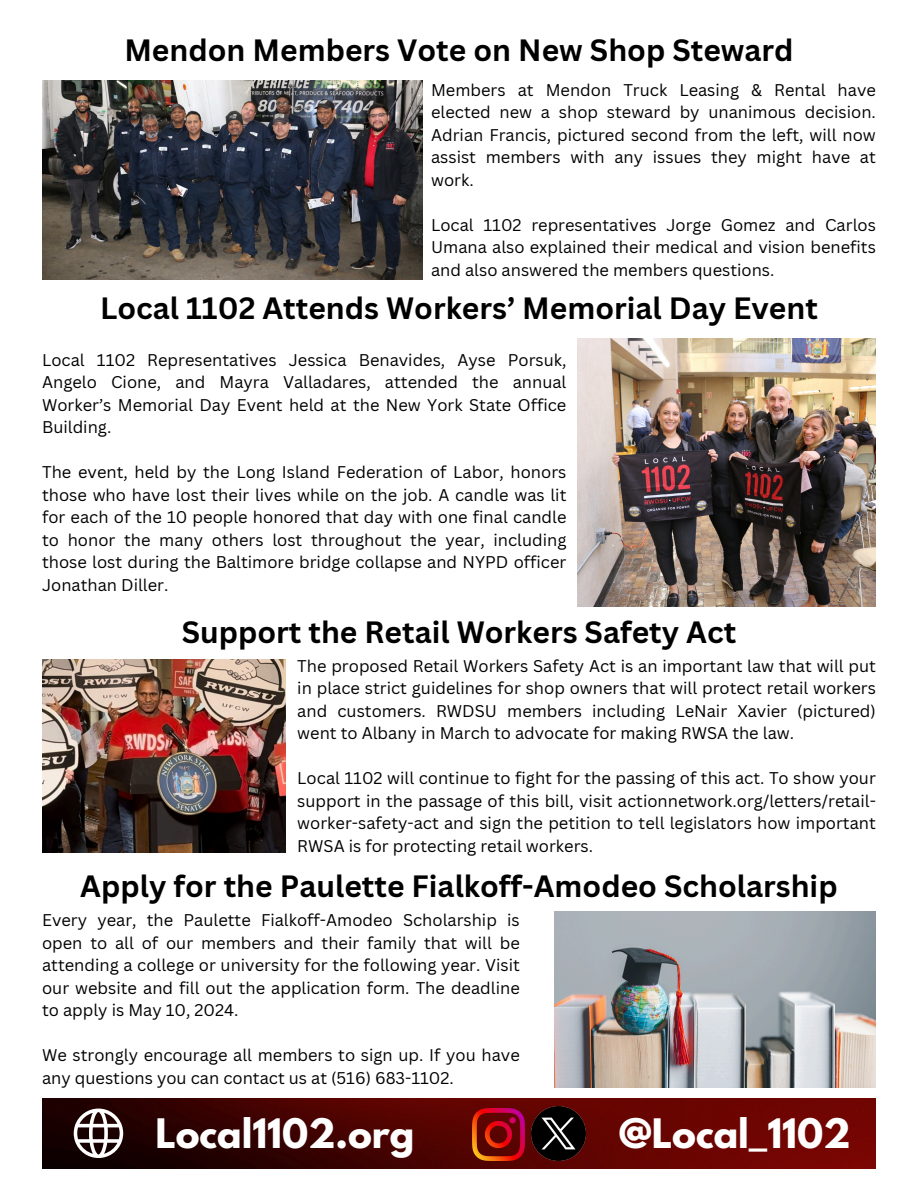
<style>
.page{position:relative;width:918px;height:1188px;background:#fff}
.page>*{position:absolute;margin:0;border:0;box-sizing:border-box;transform-origin:0 0}
.t1{font:700 36px "League Spartan";color:#fff}
.t2{font:700 30px "Canva Sans";color:#000}
.t3{font:16.5px/22.5px "Canva Sans";color:#000;text-align:justify}
</style>
<div class="page">
<img style="left:42px;top:1098px;width:834px;height:70px">
<svg style="left:74px;top:1109px;width:49px;height:49px"></svg>
<img style="left:473px;top:1109px;width:51px;height:51px">
<img style="left:532px;top:1106px;width:54px;height:54px">
<img style="left:554px;top:911px;width:322px;height:177px">
<img style="left:42px;top:659px;width:243px;height:194px">
<img style="left:578px;top:339px;width:298px;height:267px">
<img style="left:42px;top:81px;width:380px;height:199px">
<h1 class="t2" style="left:124px;top:29px;width:671px">Mendon Members Vote on New Shop Steward</h1>
<p class="t3" style="left:431px;top:78px;width:446px">Members at Mendon Truck Leasing &amp; Rental have elected new a shop steward by unanimous decision.<br>Adrian Francis, pictured second from the left, will now assist members with any issues they might have at work.</p>
<p class="t3" style="left:431px;top:213px;width:446px">Local 1102 representatives Jorge Gomez and Carlos Umana also explained their medical and vision benefits and also answered the members questions.</p>
<p class="t2" style="left:100px;top:287px;width:719px">Local 1102 Attends Workers’ Memorial Day Event</p>
<p class="t3" style="left:42px;top:348px;width:526px">Local 1102 Representatives Jessica Benavides, Ayse Porsuk, Angelo Cione, and Mayra Valladares, attended the annual Worker’s Memorial Day Event held at the New York State Office Building.</p>
<p class="t3" style="left:42px;top:461px;width:526px">The event, held by the Long Island Federation of Labor, honors those who have lost their lives while on the job. A candle was lit for each of the 10 people honored that day with one final candle to honor the many others lost throughout the year, including those lost during the Baltimore bridge collapse and NYPD officer Jonathan Diller.</p>
<h2 class="t2" style="left:182px;top:611px;width:556px">Support the Retail Workers Safety Act</h2>
<p class="t3" style="left:297px;top:654px;width:580px">The proposed Retail Workers Safety Act is an important law that will put in place strict guidelines for shop owners that will protect retail workers and customers. RWDSU members including LeNair Xavier (pictured) went to Albany in March to advocate for making RWSA the law.</p>
<p class="t3" style="left:297px;top:767px;width:580px">Local 1102 will continue to fight for the passing of this act. To show your support in the passage of this bill, visit actionnetwork.org/letters/retail&shy;worker-safety-act and sign the petition to tell legislators how important RWSA is for protecting retail workers.</p>
<p class="t2" style="left:80px;top:865px;width:759px">Apply for the Paulette Fialkoff-Amodeo Scholarship</p>
<h2 class="t3" style="left:42px;top:909px;width:479px">Every year, the Paulette Fialkoff-Amodeo Scholarship is open to all of our members and their family that will be attending a college or university for the following year. Visit our website and fill out the application form. The deadline to apply is May 10, 2024.</h2>
<p class="t3" style="left:42px;top:1044px;width:479px">We strongly encourage all members to sign up. If you have any questions you can contact us at (516) 683-1102.</p>
<p class="t1" style="left:155px;top:1116px;width:260px">Local1102.org</p>
<h2 class="t1" style="left:619px;top:1116px;width:233px">@Local_1102</h2>
</div>
